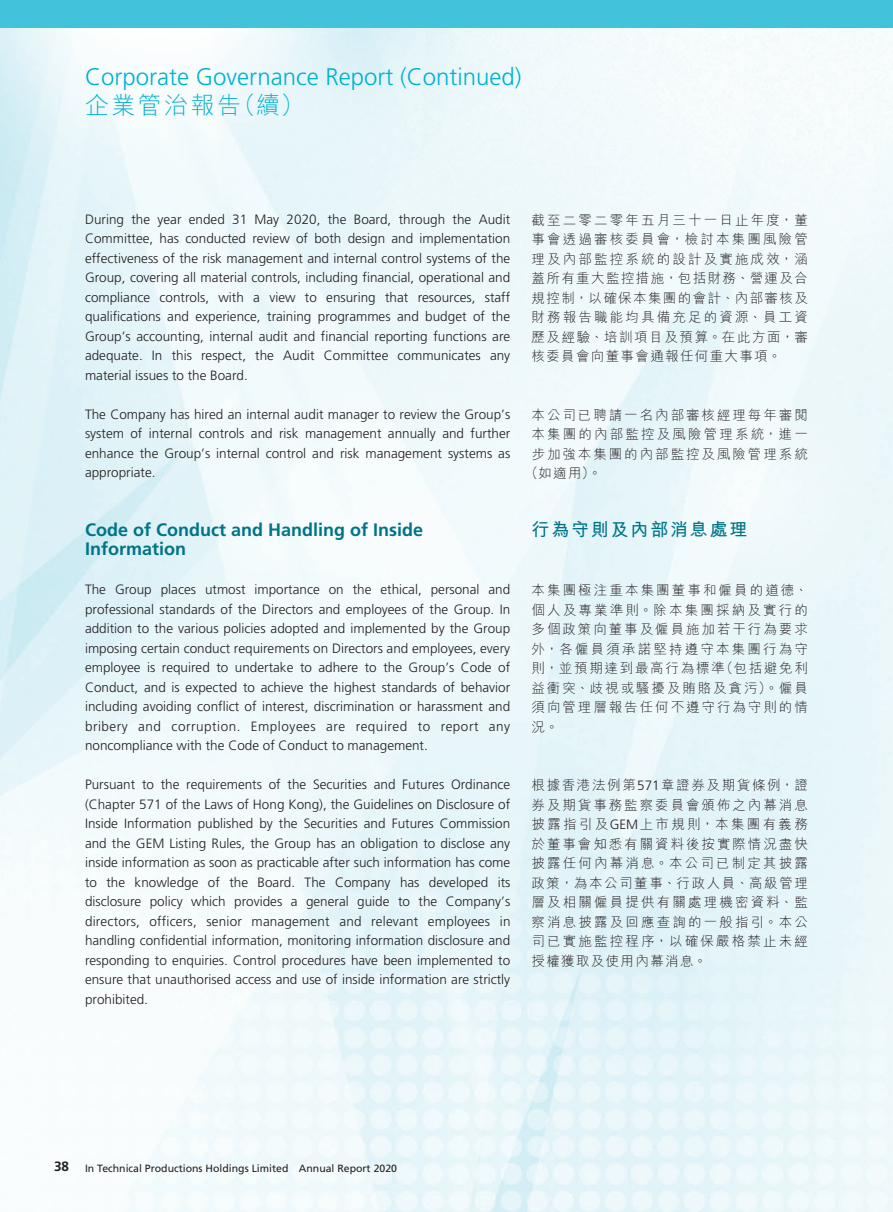
<style>
.page{position:relative;width:893px;height:1212px;background:#fff}
.page>*{position:absolute;margin:0;border:0;box-sizing:border-box;transform-origin:0 0}
.t1{font:300 24px "Frutiger LT Std";color:#00b1d0}
.t2{font:300 24px "M Hei HK";letter-spacing:.1em;color:#00b1d0}
.t3{font:700 18px/19.5px "Frutiger LT Std";color:#007487}
.t4{font:700 18px "M Hei HK";letter-spacing:.1em;color:#007487}
.t5{font:300 13.5px/19.5px "Frutiger LT Std";color:#231f20;text-align:justify}
.t6{font:300 13.5px/19.5px "M Hei HK";letter-spacing:.145em;color:#231f20;text-align:justify}
.t7{font:10.5px "Frutiger LT Std";color:#231f20}
.s1{font-family:"Frutiger LT Std"}
.s2{font-weight:700;font-size:13.5px}
</style>
<div class="page">
<div style="left:0;top:0;width:893px;height:28px;background:#42c3db"></div>
<h1 class="t1" style="left:85px;top:63px;width:438px">Corporate Governance Report (Continued)</h1>
<h1 class="t2" style="left:85px;top:92px;width:220px">企業管治報告（續）</h1>
<p class="t5" style="left:85px;top:209px;width:427px">During the year ended 31 May 2020, the Board, through the Audit Committee, has conducted review of both design and implementation effectiveness of the risk management and internal control systems of the Group, covering all material controls, including financial, operational and compliance controls, with a view to ensuring that resources, staff qualifications and experience, training programmes and budget of the Group’s accounting, internal audit and financial reporting functions are adequate. In this respect, the Audit Committee communicates any material issues to the Board.</p>
<p class="t5" style="left:85px;top:404px;width:427px">The Company has hired an internal audit manager to review the Group’s system of internal controls and risk management annually and further enhance the Group’s internal control and risk management systems as appropriate.</p>
<h2 class="t3" style="left:85px;top:520px;width:340px">Code of Conduct and Handling of Inside<br>Information</h2>
<p class="t5" style="left:85px;top:580px;width:427px">The Group places utmost importance on the ethical, personal and professional standards of the Directors and employees of the Group. In addition to the various policies adopted and implemented by the Group imposing certain conduct requirements on Directors and employees, every employee is required to undertake to adhere to the Group’s Code of Conduct, and is expected to achieve the highest standards of behavior including avoiding conflict of interest, discrimination or harassment and bribery and corruption. Employees are required to report any noncompliance with the Code of Conduct to management.</p>
<p class="t5" style="left:85px;top:775px;width:427px">Pursuant to the requirements of the Securities and Futures Ordinance (Chapter 571 of the Laws of Hong Kong), the Guidelines on Disclosure of Inside Information published by the Securities and Futures Commission and the GEM Listing Rules, the Group has an obligation to disclose any inside information as soon as practicable after such information has come to the knowledge of the Board. The Company has developed its disclosure policy which provides a general guide to the Company’s directors, officers, senior management and relevant employees in handling confidential information, monitoring information disclosure and responding to enquiries. Control procedures have been implemented to ensure that unauthorised access and use of inside information are strictly prohibited.</p>
<p class="t6" style="left:531px;top:210px;width:278px">截至二零二零年五月三十一日止年度，董事會透過審核委員會，檢討本集團風險管理及內部監控系統的設計及實施成效，涵蓋所有重大監控措施，包括財務、營運及合規控制，以確保本集團的會計、內部審核及財務報告職能均具備充足的資源、員工資歷及經驗、培訓項目及預算。在此方面，審核委員會向董事會通報任何重大事項。</p>
<p class="t6" style="left:531px;top:405px;width:278px">本公司已聘請一名內部審核經理每年審閱</p>
<p class="t6" style="left:531px;top:424px;width:278px">本集團的內部監控及風險管理系統，進一</p>
<p class="t6" style="left:531px;top:444px;width:278px">步加強本集團的內部監控及風險管理系統</p>
<p class="t6" style="left:525px;top:463px;width:78px">（如適用）。</p>
<h2 class="t4" style="left:531px;top:516px;width:217px">行為守則及內部消息處理</h2>
<p class="t6" style="left:531px;top:580px;width:278px">本集團極注重本集團董事和僱員的道德、個人及專業準則。除本集團採納及實行的多個政策向董事及僱員施加若干行為要求外，各僱員須承諾堅持遵守本集團行為守則，並預期達到最高行為標準（包括避免利益衝突、歧視或騷擾及賄賂及貪污）。僱員須向管理層報告任何不遵守行為守則的情況。</p>
<p class="t6" style="left:531px;top:775px;width:278px">根據香港法例第<span class="s1">571</span>章證券及期貨條例，證券及期貨事務監察委員會頒佈之內幕消息披露指引及<span class="s1">GEM</span>上市規則，本集團有義務於董事會知悉有關資料後按實際情況盡快披露任何內幕消息。本公司已制定其披露政策，為本公司董事、行政人員、高級管理層及相關僱員提供有關處理機密資料、監察消息披露及回應查詢的一般指引。本公司已實施監控程序，以確保嚴格禁止未經授權獲取及使用內幕消息。</p>
<p class="t7" style="left:54px;top:1162px;width:344px"><span class="s2">38</span> In Technical Productions Holdings Limited Annual Report 2020</p>
</div>
